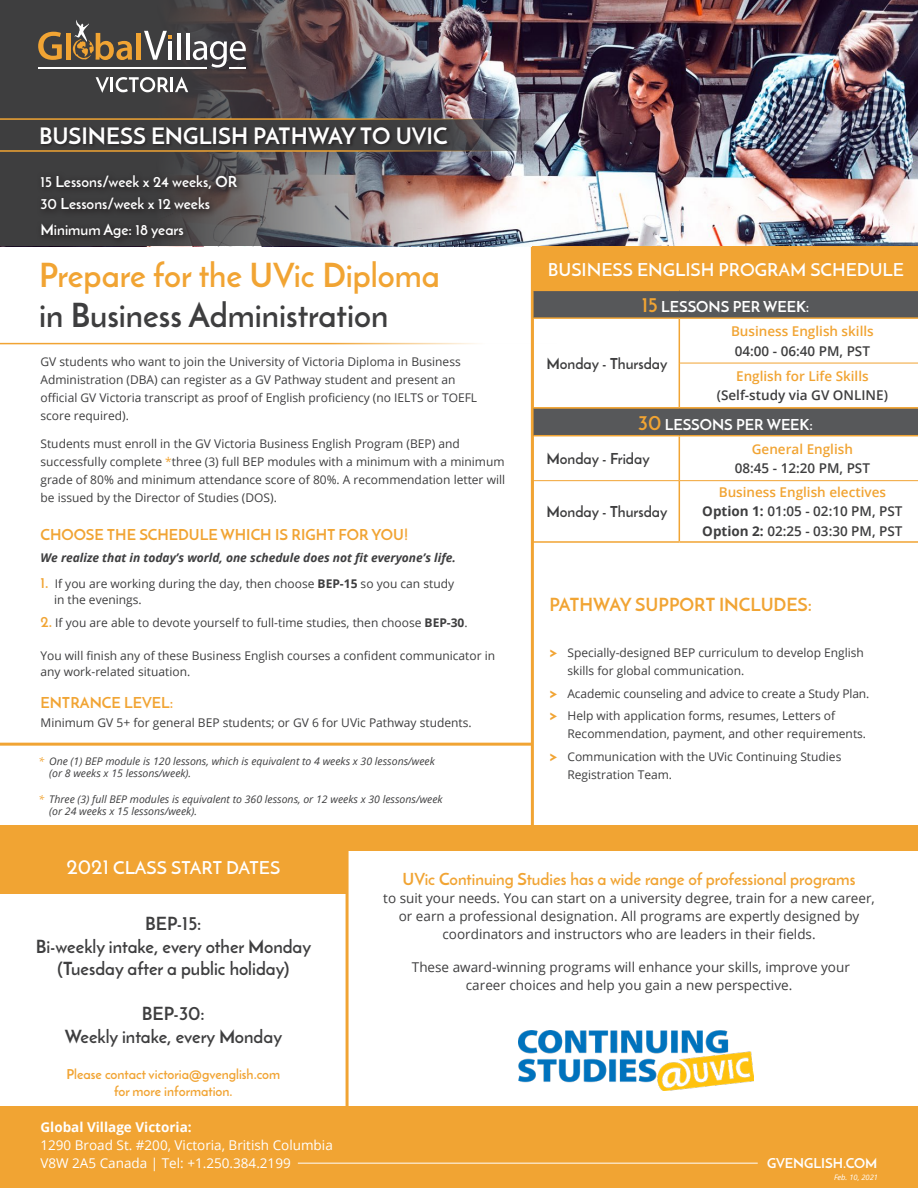
<style>
.page{position:relative;width:918px;height:1188px;background:#fff}
.page>*{position:absolute;margin:0;border:0;box-sizing:border-box;transform-origin:0 0}
.t1{font:700 33px/39.6px "Josefin Sans";color:#f1a433}
.t2{font:700 22.5px "Josefin Sans";color:#fff}
.t3{font:700 18px/22.5px "Josefin Sans";color:#3e3e3f;text-align:center}
.t4{font:600 18px "Josefin Sans";color:#fff}
.t5{font:700 18px "Josefin Sans";color:#f1a433}
.t6{font:700 16.5px "Josefin Sans";color:#f1a433}
.t7{font:700 15px "Josefin Sans";color:#fff}
.t8{font:700 15px "Josefin Sans";color:#f1a433}
.t9{font:700 15px "Josefin Sans";color:#3e3e3f}
.t10{font:13.5px/18px "Open Sans";color:#3e3e3f;text-align:center}
.t11{font:600 13.5px/19.5px "Open Sans";color:#3e3e3f;text-align:center}
.t12{font:13.5px "Open Sans";color:#fff}
.t13{font:600 13.5px/19.5px "Open Sans";color:#f1a433}
.t14{font:700 13.5px/16.2px "Josefin Sans";color:#f1a433;text-align:center}
.t15{font:700 13.5px "Open Sans";color:#fff}
.t16{font:700 13.5px "Josefin Sans";color:#fff}
.t17{font:12px/18px "Open Sans";color:#3e3e3f}
.t18{font:italic 700 12px "Open Sans";color:#3e3e3f}
.t19{font:italic 10.5px/12.6px "Open Sans";color:#3e3e3f}
.t20{font:italic 7.5px "Open Sans";color:#fff}
.s1{color:#3e3e3f}
.s2{color:#f1a433}
.s3{font-family:"Josefin Sans";font-weight:700;font-size:15px;color:#f1a433}
.s4{font-weight:700}
.s5{font-size:21px;color:#f1a433}
.s6{font-size:21px}
.s7{font-size:19.5px}
</style>
<div class="page">
<div style="left:0;top:1106px;width:918px;height:82px;background:#f1a433"></div>
<hr style="left:346px;top:838px;width:3px;height:268px;background:#f1a433">
<div style="left:0;top:825px;width:918px;height:26px;background:#f1a433"></div>
<div style="left:0;top:851px;width:347px;height:43px;background:#f1a433"></div>
<hr style="left:531px;top:246px;width:3px;height:579px;background:#f1a433">
<img style="left:0;top:0;width:918px;height:246px">
<svg style="left:0;top:120px;width:566px;height:31px;background:#525357"></svg>
<div style="left:40px;top:126px;width:412px;height:23px;background:#231f20;opacity:.75"></div>
<div style="left:36px;top:169px;width:209px;height:78px;background:#231f20;opacity:.75"></div>
<hr style="left:0;top:118px;width:557px;height:2px;background:#f1a433">
<hr style="left:0;top:150px;width:557px;height:2px;background:#f1a433">
<hr style="left:38px;top:67px;width:168px;height:2px;background:#fff">
<hr style="left:177px;top:33px;width:4px;height:27px;background:#fff">
<hr style="left:186px;top:33px;width:4px;height:27px;background:#fff">
<svg style="left:193px;top:41px;width:53px;height:28px"></svg>
<svg style="left:144px;top:31px;width:28px;height:29px"></svg>
<svg style="left:38px;top:32px;width:24px;height:28px"></svg>
<hr style="left:67px;top:33px;width:4px;height:27px;background:#f1a433">
<svg style="left:72px;top:20px;width:60px;height:40px;background:#725e42"></svg>
<div style="left:136px;top:33px;width:5px;height:27px;background:#f1a433"></div>
<svg style="left:96px;top:77px;width:92px;height:16px"></svg>
<hr style="left:0;top:343px;width:557px;height:1px;background:#f1a433">
<div style="left:533px;top:246px;width:385px;height:44px;background:#f1a433"></div>
<div style="left:533px;top:290px;width:385px;height:28px;background:#57585a"></div>
<svg style="left:533px;top:291px;width:1px;height:26px"></svg>
<hr style="left:680px;top:363px;width:238px;height:1px;background:#f1a433">
<hr style="left:533px;top:317px;width:146px;height:2px;background:#f1a433">
<hr style="left:679px;top:317px;width:239px;height:2px;background:#f1a433">
<hr style="left:533px;top:290px;width:146px;height:1px;background:#f1a433">
<hr style="left:679px;top:290px;width:239px;height:1px;background:#f1a433">
<hr style="left:679px;top:319px;width:1px;height:44px;background:#f1a433">
<hr style="left:679px;top:363px;width:1px;height:44px;background:#f1a433">
<div style="left:533px;top:408px;width:385px;height:28px;background:#57585a"></div>
<svg style="left:533px;top:409px;width:1px;height:26px"></svg>
<hr style="left:533px;top:435px;width:146px;height:1px;background:#f1a433">
<hr style="left:679px;top:435px;width:239px;height:1px;background:#f1a433">
<hr style="left:533px;top:407px;width:146px;height:2px;background:#f1a433">
<hr style="left:679px;top:407px;width:239px;height:2px;background:#f1a433">
<hr style="left:679px;top:436px;width:1px;height:44px;background:#f1a433">
<hr style="left:679px;top:481px;width:1px;height:60px;background:#f1a433">
<hr style="left:533px;top:541px;width:146px;height:2px;background:#f1a433">
<hr style="left:679px;top:541px;width:239px;height:2px;background:#f1a433">
<hr style="left:533px;top:480px;width:146px;height:1px;background:#f1a433">
<hr style="left:679px;top:480px;width:239px;height:1px;background:#f1a433">
<hr style="left:298px;top:1163px;width:460px;height:1px;background:#fff">
<img style="left:519px;top:1031px;width:235px;height:59px">
<hr style="left:0;top:743px;width:533px;height:3px;background:#f1a433">
<p class="t2" style="left:39px;top:122px;width:410px">BUSINESS ENGLISH PATHWAY TO UVIC</p>
<p class="t7" style="left:40px;top:172px;width:198px">15 Lessons/week x 24 weeks, OR</p>
<p class="t7" style="left:40px;top:195px;width:171px">30 Lessons/week x 12 weeks</p>
<p class="t7" style="left:40px;top:220px;width:145px">Minimum Age: 18 years</p>
<p class="t1" style="left:39px;top:256px;width:402px">Prepare for the UVic Diploma <span class="s1">in Business Administration</span></p>
<p class="t17" style="left:40px;top:352px;width:438px">GV students who want to join the University of Victoria Diploma in Business Administration (DBA) can register as a GV Pathway student and present an official GV Victoria transcript as proof of English proficiency (no IELTS or TOEFL score required).</p>
<p class="t17" style="left:40px;top:435px;width:466px">Students must enroll in the GV Victoria Business English Program (BEP) and successfully complete <span class="s2">*</span>three (3) full BEP modules with a minimum with a minimum grade of 80% and minimum attendance score of 80%. A recommendation letter will be issued by the Director of Studies (DOS).</p>
<p class="t8" style="left:40px;top:525px;width:369px">CHOOSE THE SCHEDULE WHICH IS RIGHT FOR YOU!</p>
<p class="t18" style="left:40px;top:550px;width:417px">We realize that in today’s world, one schedule does not fit everyone’s life.</p>
<p class="t17" style="left:54px;top:575px;width:402px;line-height:16.5px;text-indent:-14px"><span class="s3">1.</span> If you are working during the day, then choose <span class="s4">BEP-15</span> so you can study in the evenings.</p>
<p class="t17" style="left:40px;top:613px;width:429px"><span class="s3">2.</span> If you are able to devote yourself to full-time studies, then choose <span class="s4">BEP-30</span>.</p>
<p class="t17" style="left:40px;top:647px;width:456px;line-height:16.5px">You will finish any of these Business English courses a confident communicator in any work-related situation.</p>
<p class="t8" style="left:40px;top:693px;width:134px">ENTRANCE LEVEL:</p>
<p class="t17" style="left:40px;top:714px;width:433px">Minimum GV 5+ for general BEP students; or GV 6 for UVic Pathway students.</p>
<p class="t19" style="left:49px;top:754px;width:387px;text-indent:-10px"><span class="s2">*</span> One (1) BEP module is 120 lessons, which is equivalent to 4 weeks x 30 lessons/week (or 8 weeks x 15 lessons/week).</p>
<p class="t19" style="left:49px;top:792px;width:395px;text-indent:-10px"><span class="s2">*</span> Three (3) full BEP modules is equivalent to 360 lessons, or 12 weeks x 30 lessons/week (or 24 weeks x 15 lessons/week).</p>
<p class="t4" style="left:548px;top:258px;width:358px">BUSINESS ENGLISH PROGRAM SCHEDULE</p>
<p class="t7" style="left:642px;top:297px;width:169px"><span class="s5">15</span> LESSONS PER WEEK:</p>
<p class="t13" style="left:731px;top:321px;width:144px">Business English skills<br><span class="s1">04:00 - 06:40 PM, PST</span></p>
<p class="t11" style="left:717px;top:366px;width:173px"><span class="s2">English for Life Skills </span>(Self-study via GV ONLINE)</p>
<p class="t7" style="left:638px;top:415px;width:176px"><span class="s5">30</span> LESSONS PER WEEK:</p>
<p class="t9" style="left:547px;top:449px;width:105px">Monday - Friday</p>
<p class="t11" style="left:735px;top:439px;width:137px"><span class="s2">General English<br></span>08:45 - 12:20 PM, PST</p>
<p class="t9" style="left:547px;top:502px;width:122px">Monday - Thursday</p>
<p class="t9" style="left:547px;top:354px;width:122px">Monday - Thursday</p>
<p class="t13" style="left:719px;top:482px;width:169px">Business English electives</p>
<p class="t11" style="left:702px;top:502px;width:202px"><span class="s4">Option 1:</span> 01:05 - 02:10 PM, PST</p>
<p class="t11" style="left:702px;top:521px;width:202px"><span class="s4">Option 2:</span> 02:25 - 03:30 PM, PST</p>
<p class="t5" style="left:549px;top:593px;width:264px">PATHWAY SUPPORT INCLUDES:</p>
<p class="t17" style="left:567px;top:644px;width:298px;text-indent:-18px"><span class="s3">&gt;</span> Specially-designed BEP curriculum to develop English skills for global communication.</p>
<p class="t17" style="left:549px;top:682px;width:321px;line-height:22.5px"><span class="s3">&gt;</span> Academic counseling and advice to create a Study Plan. <span class="s3">&gt;</span> Help with application forms, resumes, Letters of</p>
<p class="t17" style="left:567px;top:725px;width:300px">Recommendation, payment, and other requirements.</p>
<p class="t17" style="left:567px;top:747px;width:275px;text-indent:-18px"><span class="s3">&gt;</span> Communication with the UVic Continuing Studies<br>Registration Team.</p>
<p class="t4" style="left:66px;top:856px;width:215px"><span class="s6">2021</span> CLASS START DATES</p>
<p class="t3" style="left:36px;top:913px;width:277px">BEP-<span class="s7">15</span>:<br>Bi-weekly intake, every other Monday</p>
<p class="t3" style="left:57px;top:958px;width:233px">(Tuesday after a public holiday)</p>
<p class="t3" style="left:65px;top:1003px;width:219px">BEP-<span class="s7">30</span>:<br>Weekly intake, every Monday</p>
<p class="t14" style="left:66px;top:1066px;width:215px">Please contact victoria@gvenglish.com for more information.</p>
<p class="t6" style="left:403px;top:869px;width:454px">UVic Continuing Studies has a wide range of professional programs</p>
<p class="t10" style="left:383px;top:888px;width:493px">to suit your needs. You can start on a university degree, train for a new career, or earn a professional designation. All programs are expertly designed by coordinators and instructors who are leaders in their fields.</p>
<p class="t10" style="left:412px;top:957px;width:439px">These award-winning programs will enhance your skills, improve your career choices and help you gain a new perspective.</p>
<p class="t15" style="left:40px;top:1118px;width:153px">Global Village Victoria:</p>
<p class="t12" style="left:40px;top:1136px;width:294px">1290 Broad St. #200, Victoria, British Columbia</p>
<p class="t12" style="left:40px;top:1154px;width:252px">V8W 2A5 Canada | Tel: +1.250.384.2199</p>
<p class="t16" style="left:767px;top:1155px;width:112px">GVENGLISH.COM</p>
<p class="t20" style="left:834px;top:1172px;width:45px">Feb. 10, 2021</p>
</div>
